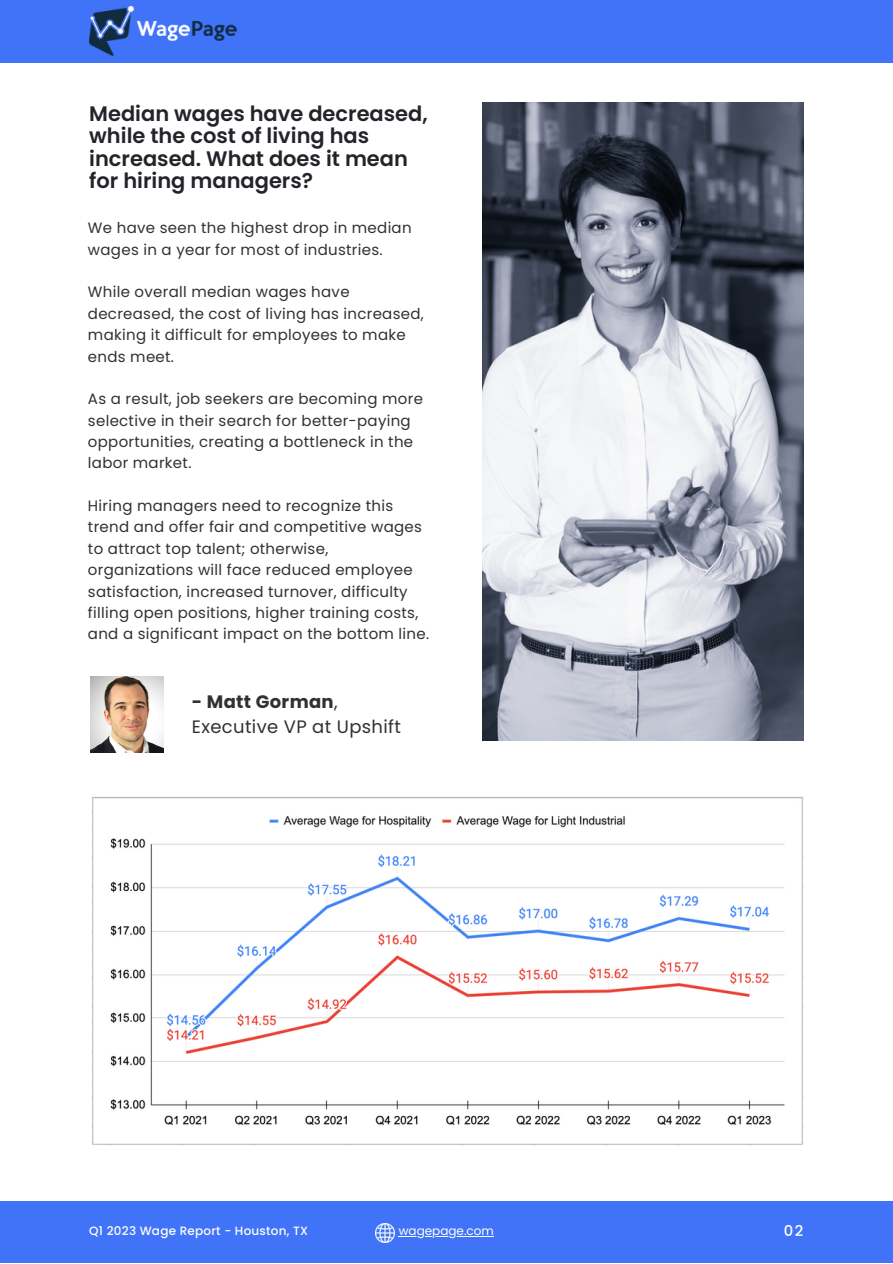
<style>
.page{position:relative;width:893px;height:1264px;background:#fff}
.page>*{position:absolute;margin:0;border:0;box-sizing:border-box;transform-origin:0 0}
.t1{font:600 21px/22.5px "Poppins";color:#23242a}
.t2{font:18px/24.8px "Poppins";letter-spacing:.02em;color:#303133}
.t3{font:15px/21.3px "Poppins";letter-spacing:.02em;color:#303133}
.t4{font:500 14.85px "Poppins";color:#fff}
.t5{font:500 12px "Poppins";letter-spacing:.02em;color:#fff}
.t6{font:12px "Poppins";color:#fff}
.s1{font-weight:700}
</style>
<div class="page">
<div style="left:0;top:1201px;width:892px;height:61px;background:#4173f9"></div>
<div style="left:0;top:0;width:892px;height:63px;background:#4173f9"></div>
<img style="left:89px;top:6px;width:147px;height:50px">
<img style="left:375px;top:1223px;width:19px;height:19px">
<hr style="left:399px;top:1235px;width:95px;height:1px;background:#fff">
<img style="left:91px;top:676px;width:73px;height:76px">
<img style="left:482px;top:102px;width:321px;height:638px">
<img style="left:92px;top:796px;width:711px;height:349px">
<h1 class="t1" style="left:89px;top:102px;width:340px">Median wages have decreased, while the cost of living has increased. What does it mean for hiring managers?</h1>
<p class="t3" style="left:88px;top:217px;width:325px">We have seen the highest drop in median wages in a year for most of industries.</p>
<p class="t3" style="left:88px;top:281px;width:337px">While overall median wages have decreased, the cost of living has increased, making it difficult for employees to make ends meet.</p>
<p class="t3" style="left:88px;top:388px;width:336px">As a result, job seekers are becoming more selective in their search for better-paying opportunities, creating a bottleneck in the labor market.</p>
<p class="t3" style="left:88px;top:495px;width:343px">Hiring managers need to recognize this trend and offer fair and competitive wages to attract top talent; otherwise, organizations will face reduced employee satisfaction, increased turnover, difficulty filling open positions, higher training costs, and a significant impact on the bottom line.</p>
<p class="t2" style="left:192px;top:689px;width:211px"><span class="s1">- Matt Gorman</span>,<br>Executive VP at Upshift</p>
<p class="t5" style="left:89px;top:1222px;width:220px">Q1 2023 Wage Report - Houston, TX</p>
<p class="t6" style="left:399px;top:1222px;width:97px">wagepage.com</p>
<p class="t4" style="left:783px;top:1220px;width:21px">02</p>
</div>
